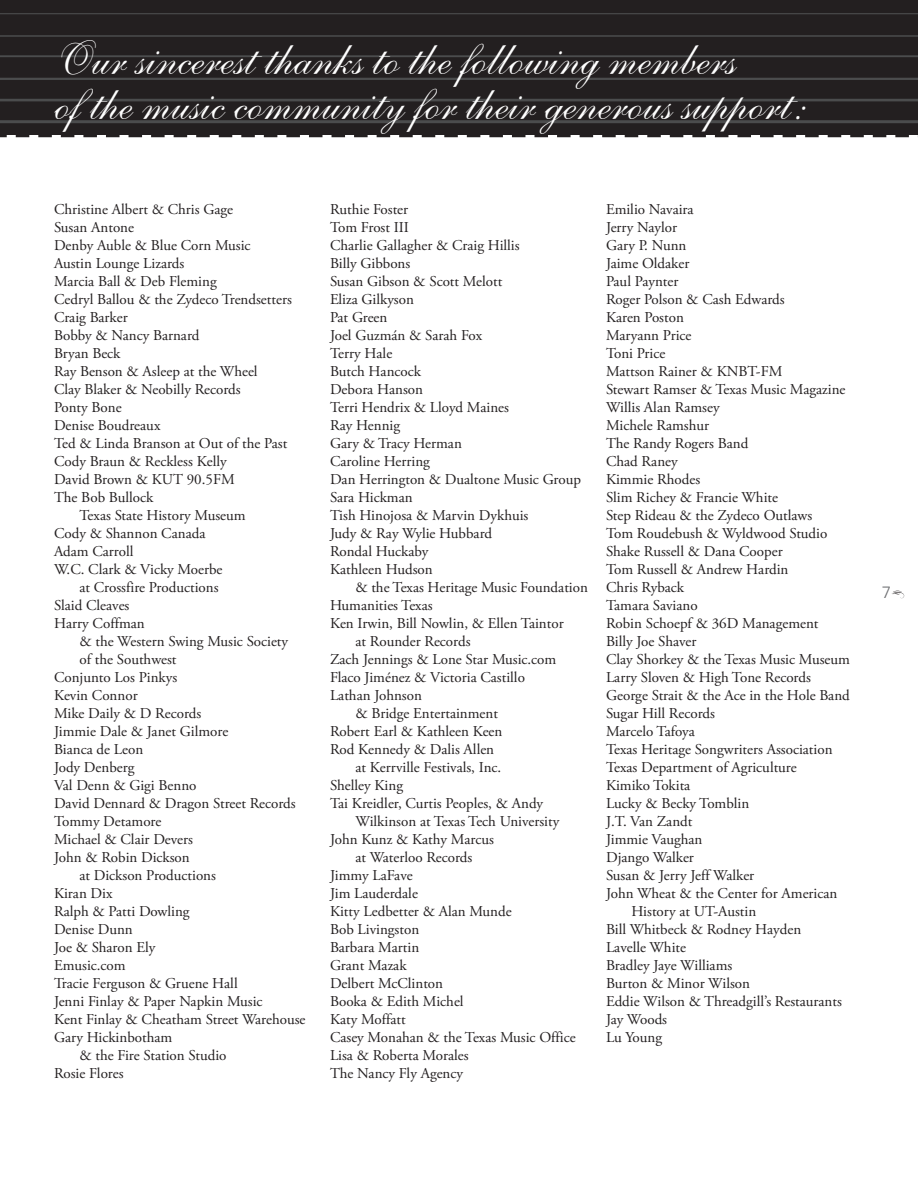
<style>
.page{position:relative;width:918px;height:1188px;background:#fff}
.page>*{position:absolute;margin:0;border:0;box-sizing:border-box;transform-origin:0 0}
.t1{font:48px/45px "Shelley Allegro Script";color:#fff}
.t2{font:300 16.5px "Univers LT Std";color:#6c6d70}
.t3{font:15px/18px "Adobe Garamond Pro";color:#231f20}
</style>
<div class="page">
<div style="left:0;top:0;width:918px;height:135px;background:#231f20"></div>
<svg style="left:0;top:135px;width:918px;height:2px"></svg>
<hr style="left:0;top:13px;width:918px;height:1px;background:#4b4c4d">
<hr style="left:0;top:35px;width:918px;height:2px;background:#4b4c4d">
<hr style="left:0;top:55px;width:918px;height:2px;background:#4b4c4d">
<hr style="left:0;top:78px;width:918px;height:2px;background:#4b4c4d">
<hr style="left:0;top:99px;width:918px;height:2px;background:#4b4c4d">
<hr style="left:0;top:120px;width:918px;height:3px;background:#4b4c4d">
<svg style="left:892px;top:591px;width:12px;height:7px"></svg>
<h1 class="t1" style="left:54px;top:37px;width:754px">Our sincerest thanks to the following members<br>of the music community for their generous support:</h1>
<p class="t3" style="left:54px;top:201px;width:181px">Christine Albert &amp; Chris Gage</p>
<p class="t3" style="left:54px;top:219px;width:82px">Susan Antone</p>
<p class="t3" style="left:54px;top:237px;width:198px">Denby Auble &amp; Blue Corn Music</p>
<p class="t3" style="left:54px;top:255px;width:132px">Austin Lounge Lizards</p>
<p class="t3" style="left:54px;top:273px;width:164px">Marcia Ball &amp; Deb Fleming</p>
<p class="t3" style="left:54px;top:291px;width:239px">Cedryl Ballou &amp; the Zydeco Trendsetters</p>
<p class="t3" style="left:54px;top:309px;width:75px">Craig Barker</p>
<p class="t3" style="left:54px;top:327px;width:147px">Bobby &amp; Nancy Barnard</p>
<p class="t3" style="left:54px;top:345px;width:68px">Bryan Beck</p>
<p class="t3" style="left:54px;top:363px;width:205px">Ray Benson &amp; Asleep at the Wheel</p>
<p class="t3" style="left:54px;top:381px;width:188px">Clay Blaker &amp; Neobilly Records</p>
<p class="t3" style="left:54px;top:399px;width:69px">Ponty Bone</p>
<p class="t3" style="left:54px;top:417px;width:108px">Denise Boudreaux</p>
<p class="t3" style="left:54px;top:435px;width:235px">Ted &amp; Linda Branson at Out of the Past</p>
<p class="t3" style="left:54px;top:453px;width:174px">Cody Braun &amp; Reckless Kelly</p>
<p class="t3" style="left:54px;top:471px;width:182px">David Brown &amp; KUT 90.5FM</p>
<p class="t3" style="left:80px;top:489px;width:168px;text-indent:-26px">The Bob Bullock<br>Texas State History Museum</p>
<p class="t3" style="left:54px;top:525px;width:153px">Cody &amp; Shannon Canada</p>
<p class="t3" style="left:54px;top:543px;width:81px">Adam Carroll</p>
<p class="t3" style="left:54px;top:561px;width:170px;text-align:right">W.C. Clark &amp; Vicky Moerbe at Crossfire Productions</p>
<p class="t3" style="left:54px;top:597px;width:77px">Slaid Cleaves</p>
<p class="t3" style="left:80px;top:615px;width:210px;text-indent:-26px">Harry Coffman<br>&amp; the Western Swing Music Society of the Southwest</p>
<p class="t3" style="left:54px;top:669px;width:125px">Conjunto Los Pinkys</p>
<p class="t3" style="left:54px;top:687px;width:85px">Kevin Connor</p>
<p class="t3" style="left:54px;top:705px;width:149px">Mike Daily &amp; D Records</p>
<p class="t3" style="left:54px;top:723px;width:176px">Jimmie Dale &amp; Janet Gilmore</p>
<p class="t3" style="left:54px;top:741px;width:91px">Bianca de Leon</p>
<p class="t3" style="left:54px;top:759px;width:82px">Jody Denberg</p>
<p class="t3" style="left:54px;top:777px;width:144px">Val Denn &amp; Gigi Benno</p>
<p class="t3" style="left:54px;top:795px;width:243px">David Dennard &amp; Dragon Street Records</p>
<p class="t3" style="left:54px;top:813px;width:109px">Tommy Detamore</p>
<p class="t3" style="left:54px;top:831px;width:141px">Michael &amp; Clair Devers</p>
<p class="t3" style="left:80px;top:849px;width:138px;text-indent:-26px">John &amp; Robin Dickson<br>at Dickson Productions</p>
<p class="t3" style="left:54px;top:885px;width:60px">Kiran Dix</p>
<p class="t3" style="left:54px;top:903px;width:137px">Ralph &amp; Patti Dowling</p>
<p class="t3" style="left:54px;top:921px;width:80px">Denise Dunn</p>
<p class="t3" style="left:54px;top:939px;width:103px">Joe &amp; Sharon Ely</p>
<p class="t3" style="left:54px;top:957px;width:73px">Emusic.com</p>
<p class="t3" style="left:54px;top:975px;width:185px">Tracie Ferguson &amp; Gruene Hall</p>
<p class="t3" style="left:54px;top:993px;width:210px">Jenni Finlay &amp; Paper Napkin Music</p>
<p class="t3" style="left:54px;top:1011px;width:253px">Kent Finlay &amp; Cheatham Street Warehouse</p>
<p class="t3" style="left:54px;top:1029px;width:120px">Gary Hickinbotham</p>
<p class="t3" style="left:54px;top:1047px;width:174px;text-indent:26px">&amp; the Fire Station Studio<br>Rosie Flores</p>
<p class="t3" style="left:330px;top:201px;width:80px">Ruthie Foster</p>
<p class="t3" style="left:330px;top:219px;width:81px">Tom Frost III</p>
<p class="t3" style="left:330px;top:237px;width:191px">Charlie Gallagher &amp; Craig Hillis</p>
<p class="t3" style="left:330px;top:255px;width:82px">Billy Gibbons</p>
<p class="t3" style="left:330px;top:273px;width:174px">Susan Gibson &amp; Scott Melott</p>
<p class="t3" style="left:330px;top:291px;width:85px">Eliza Gilkyson</p>
<p class="t3" style="left:330px;top:309px;width:59px">Pat Green</p>
<p class="t3" style="left:330px;top:327px;width:154px">Joel Guzmán &amp; Sarah Fox</p>
<p class="t3" style="left:330px;top:345px;width:64px">Terry Hale</p>
<p class="t3" style="left:330px;top:363px;width:93px">Butch Hancock</p>
<p class="t3" style="left:330px;top:381px;width:95px">Debora Hanson</p>
<p class="t3" style="left:330px;top:399px;width:181px">Terri Hendrix &amp; Lloyd Maines</p>
<p class="t3" style="left:330px;top:417px;width:72px">Ray Hennig</p>
<p class="t3" style="left:330px;top:435px;width:133px">Gary &amp; Tracy Herman</p>
<p class="t3" style="left:330px;top:453px;width:101px">Caroline Herring</p>
<p class="t3" style="left:330px;top:471px;width:252px">Dan Herrington &amp; Dualtone Music Group</p>
<p class="t3" style="left:330px;top:489px;width:84px">Sara Hickman</p>
<p class="t3" style="left:330px;top:507px;width:200px">Tish Hinojosa &amp; Marvin Dykhuis</p>
<p class="t3" style="left:330px;top:525px;width:164px">Judy &amp; Ray Wylie Hubbard</p>
<p class="t3" style="left:330px;top:543px;width:100px">Rondal Huckaby</p>
<p class="t3" style="left:356px;top:561px;width:234px;text-indent:-26px">Kathleen Hudson<br>&amp; the Texas Heritage Music Foundation</p>
<p class="t3" style="left:330px;top:597px;width:104px">Humanities Texas</p>
<p class="t3" style="left:356px;top:615px;width:210px;text-indent:-26px">Ken Irwin, Bill Nowlin, &amp; Ellen Taintor at Rounder Records</p>
<p class="t3" style="left:330px;top:651px;width:228px">Zach Jennings &amp; Lone Star Music.com</p>
<p class="t3" style="left:330px;top:669px;width:196px">Flaco Jiménez &amp; Victoria Castillo</p>
<p class="t3" style="left:356px;top:687px;width:144px;text-indent:-26px">Lathan Johnson<br>&amp; Bridge Entertainment</p>
<p class="t3" style="left:330px;top:723px;width:174px">Robert Earl &amp; Kathleen Keen</p>
<p class="t3" style="left:356px;top:741px;width:147px;text-indent:-26px">Rod Kennedy &amp; Dalis Allen at Kerrville Festivals, Inc.</p>
<p class="t3" style="left:330px;top:777px;width:75px">Shelley King</p>
<p class="t3" style="left:356px;top:795px;width:205px;text-indent:-26px">Tai Kreidler, Curtis Peoples, &amp; Andy<br>Wilkinson at Texas Tech University</p>
<p class="t3" style="left:330px;top:831px;width:165px;text-align:center">John Kunz &amp; Kathy Marcus at Waterloo Records</p>
<p class="t3" style="left:330px;top:867px;width:84px">Jimmy LaFave</p>
<p class="t3" style="left:330px;top:885px;width:89px">Jim Lauderdale</p>
<p class="t3" style="left:330px;top:903px;width:183px">Kitty Ledbetter &amp; Alan Munde</p>
<p class="t3" style="left:330px;top:921px;width:91px">Bob Livingston</p>
<p class="t3" style="left:330px;top:939px;width:91px">Barbara Martin</p>
<p class="t3" style="left:330px;top:957px;width:78px">Grant Mazak</p>
<p class="t3" style="left:330px;top:975px;width:115px">Delbert McClinton</p>
<p class="t3" style="left:330px;top:993px;width:135px">Booka &amp; Edith Michel</p>
<p class="t3" style="left:330px;top:1011px;width:77px">Katy Moffatt</p>
<p class="t3" style="left:330px;top:1029px;width:247px">Casey Monahan &amp; the Texas Music Office</p>
<p class="t3" style="left:330px;top:1047px;width:140px">Lisa &amp; Roberta Morales</p>
<p class="t3" style="left:330px;top:1065px;width:135px">The Nancy Fly Agency</p>
<p class="t3" style="left:606px;top:201px;width:245px">Emilio Navaira<br>Jerry Naylor<br>Gary P. Nunn<br>Jaime Oldaker<br>Paul Paynter<br>Roger Polson &amp; Cash Edwards<br>Karen Poston<br>Maryann Price<br>Toni Price<br>Mattson Rainer &amp; KNBT-FM<br>Stewart Ramser &amp; Texas Music Magazine<br>Willis Alan Ramsey<br>Michele Ramshur<br>The Randy Rogers Band<br>Chad Raney<br>Kimmie Rhodes<br>Slim Richey &amp; Francie White<br>Step Rideau &amp; the Zydeco Outlaws<br>Tom Roudebush &amp; Wyldwood Studio<br>Shake Russell &amp; Dana Cooper<br>Tom Russell &amp; Andrew Hardin<br>Chris Ryback<br>Tamara Saviano<br>Robin Schoepf &amp; 36D Management<br>Billy Joe Shaver<br>Clay Shorkey &amp; the Texas Music Museum<br>Larry Sloven &amp; High Tone Records<br>George Strait &amp; the Ace in the Hole Band<br>Sugar Hill Records<br>Marcelo Tafoya<br>Texas Heritage Songwriters Association<br>Texas Department of Agriculture<br>Kimiko Tokita<br>Lucky &amp; Becky Tomblin</p>
<p class="t3" style="left:606px;top:813px;width:233px">J.T. Van Zandt<br>Jimmie Vaughan<br>Django Walker<br>Susan &amp; Jerry Jeff Walker<br>John Wheat &amp; the Center for American</p>
<p class="t3" style="left:606px;top:903px;width:237px;text-indent:26px">History at UT-Austin<br>Bill Whitbeck &amp; Rodney Hayden<br>Lavelle White<br>Bradley Jaye Williams<br>Burton &amp; Minor Wilson<br>Eddie Wilson &amp; Threadgill’s Restaurants<br>Jay Woods<br>Lu Young</p>
<p class="t2" style="left:882px;top:582px;width:11px">7</p>
</div>
